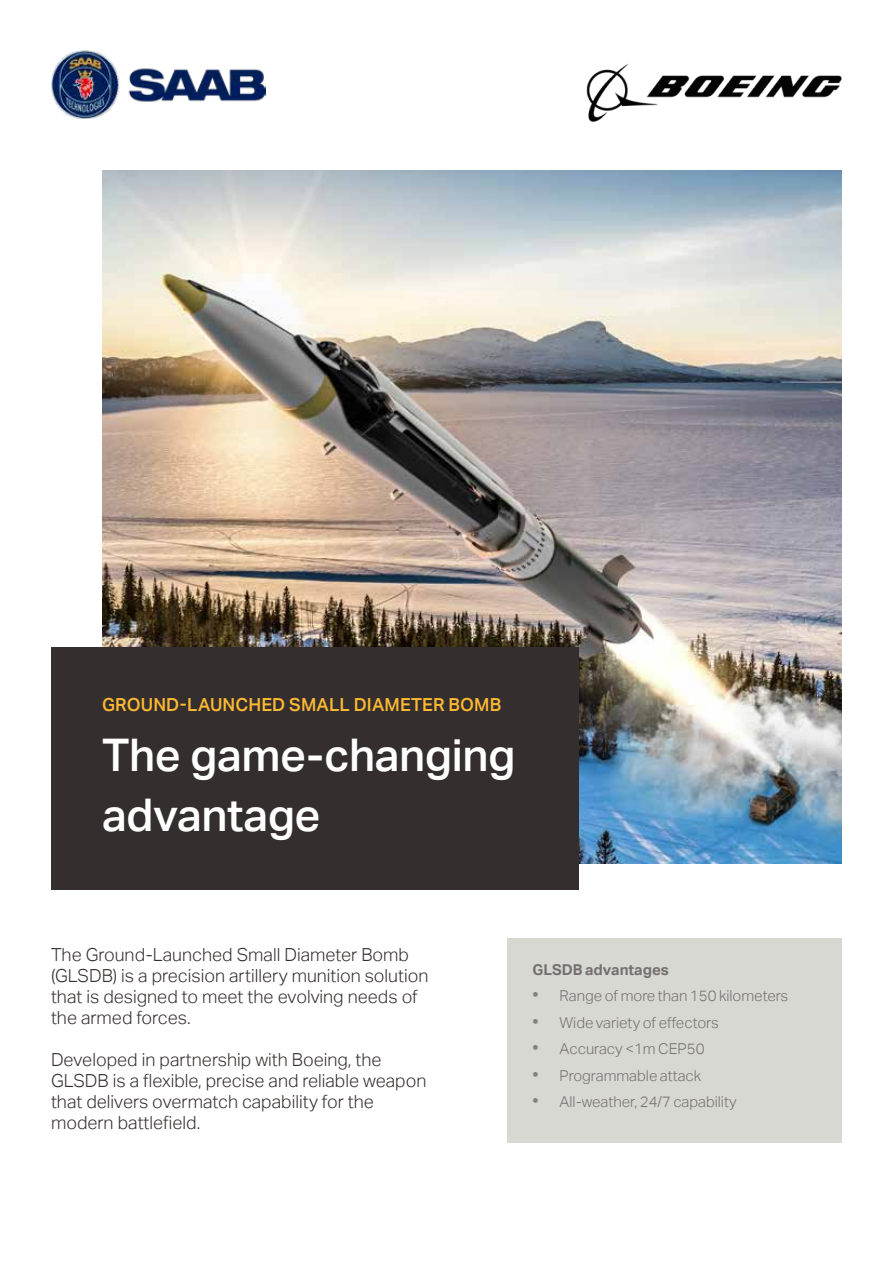
<style>
.page{position:relative;width:893px;height:1263px;background:#fff}
.page>*{position:absolute;margin:0;border:0;box-sizing:border-box;transform-origin:0 0}
.t1{font:500 45px/60px "Aktiv Grotesk";letter-spacing:-.01em;color:#fff}
.t2{font:300 18px/21px "Aktiv Grotesk";color:#342f2e}
.t3{font:500 18px "Aktiv Grotesk";letter-spacing:.005em;color:#fdb933}
.t4{font:300 15px "Aktiv Grotesk";color:#75706f}
.t5{font:700 15px "Aktiv Grotesk";color:#75706f}
.s1{font-size:18px;color:#808285}
</style>
<div class="page">
<img style="left:102px;top:171px;width:740px;height:693px">
<div style="left:51px;top:648px;width:527px;height:242px;background:#342f2e"></div>
<div style="left:507px;top:938px;width:335px;height:205px;background:#d7d8d2"></div>
<img style="left:51px;top:51px;width:214px;height:68px">
<img style="left:586px;top:63px;width:256px;height:59px">
<p class="t3" style="left:102px;top:695px;width:401px">GROUND-LAUNCHED SMALL DIAMETER BOMB</p>
<h1 class="t1" style="left:102px;top:726px;width:415px">The game-changing advantage</h1>
<p class="t2" style="left:51px;top:944px;width:379px">The Ground-Launched Small Diameter Bomb (GLSDB) is a precision artillery munition solution that is designed to meet the evolving needs of the armed forces.</p>
<p class="t2" style="left:51px;top:1049px;width:377px">Developed in partnership with Boeing, the GLSDB is a flexible, precise and reliable weapon that delivers overmatch capability for the modern battlefield.</p>
<p class="t5" style="left:533px;top:961px;width:138px">GLSDB advantages</p>
<p class="t4" style="left:533px;top:987px;width:257px"><span class="s1">•</span> Range of more than 150 kilometers</p>
<p class="t4" style="left:533px;top:1014px;width:188px"><span class="s1">•</span> Wide variety of effectors</p>
<p class="t4" style="left:533px;top:1040px;width:174px"><span class="s1">•</span> Accuracy &lt;1m CEP50</p>
<p class="t4" style="left:533px;top:1067px;width:170px"><span class="s1">•</span> Programmable attack</p>
<p class="t4" style="left:533px;top:1093px;width:206px"><span class="s1">•</span> All-weather, 24/7 capability</p>
</div>
